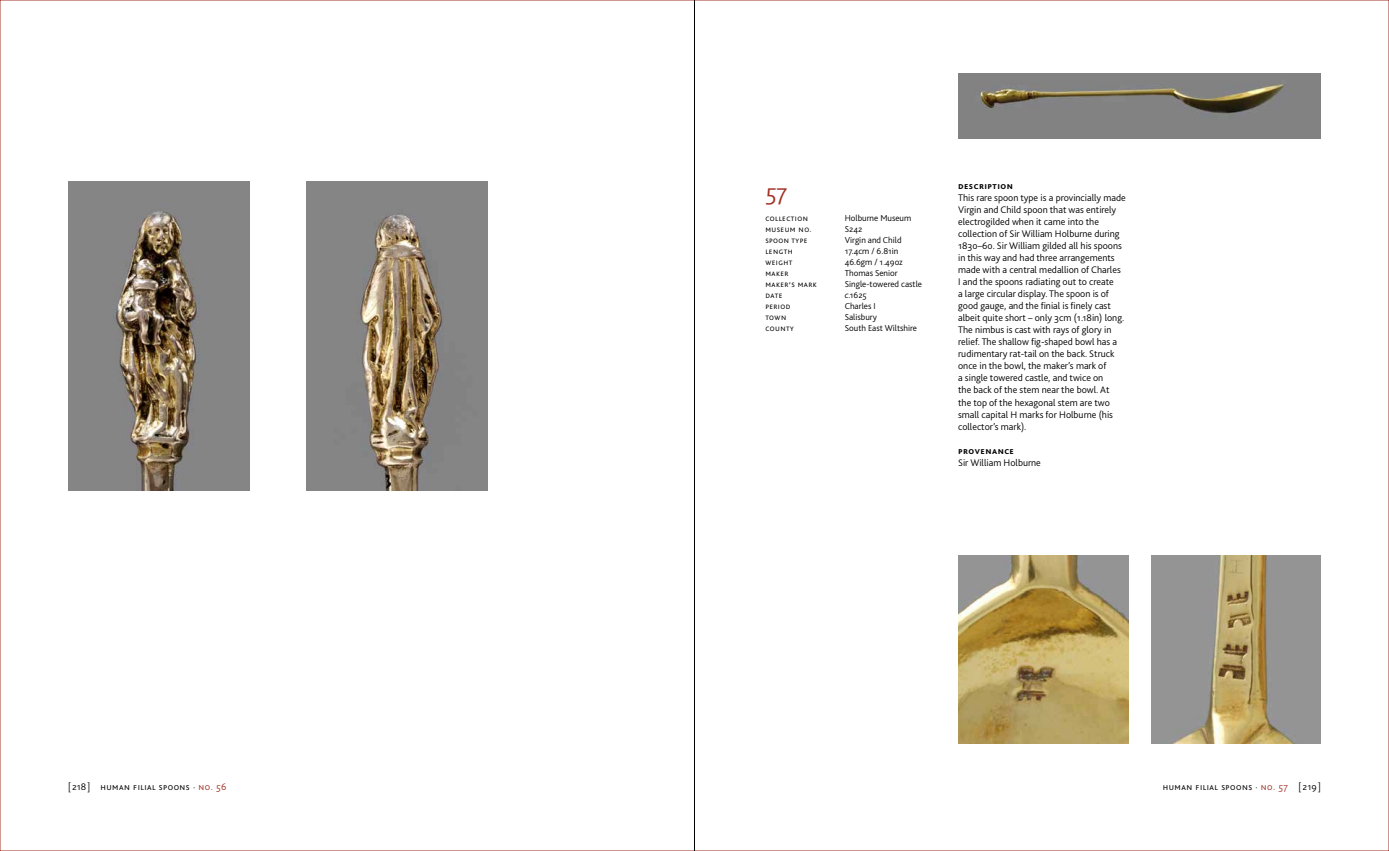
<style>
.page{position:relative;width:1389px;height:851px;background:#fff}
.page>*{position:absolute;margin:0;border:0;box-sizing:border-box;transform-origin:0 0}
.t1{font:300 24px "Bliss 2";color:#a03123}
.t2{font:300 10px/12px "Bliss 2";color:#000}
.t3{font:300 10px "Bliss 2";letter-spacing:.05em;color:#000}
.t4{font:700 10px "Bliss 2";letter-spacing:.05em;color:#000}
.t5{font:300 9px "Bliss 2";color:#000}
.t6{font:300 9px "Bliss 2";letter-spacing:.05em;color:#000}
.s1{font-style:italic}
.s2{color:#a03123}
</style>
<div class="page">
<img style="left:306px;top:181px;width:182px;height:309px">
<img style="left:68px;top:181px;width:181px;height:309px">
<img style="left:958px;top:74px;width:363px;height:65px">
<img style="left:958px;top:555px;width:170px;height:188px">
<img style="left:1152px;top:555px;width:169px;height:188px">
<hr style="left:694px;top:0;width:1px;height:850px;background:#000">
<h1 class="t1" style="left:765px;top:177px;width:24px">57</h1>
<p class="t6" style="left:765px;top:212px;width:44px">Collection</p>
<p class="t5" style="left:845px;top:212px;width:68px">Holburne Museum</p>
<p class="t5" style="left:765px;top:223px;width:48px">M useum No.</p>
<p class="t5" style="left:845px;top:223px;width:19px">S242</p>
<p class="t5" style="left:765px;top:234px;width:44px">Spoon Type</p>
<p class="t5" style="left:845px;top:234px;width:58px">Virgin and Child</p>
<p class="t5" style="left:765px;top:245px;width:29px">Length</p>
<p class="t5" style="left:845px;top:245px;width:55px">17.4cm / 6.81in</p>
<p class="t5" style="left:765px;top:256px;width:28px">Weight</p>
<p class="t5" style="left:845px;top:256px;width:59px">46.6gm / 1.49oz</p>
<p class="t5" style="left:765px;top:267px;width:25px">Maker</p>
<p class="t5" style="left:845px;top:267px;width:54px">Thomas Senior</p>
<p class="t6" style="left:765px;top:278px;width:53px">Maker’s mark</p>
<p class="t5" style="left:845px;top:278px;width:79px">Single-towered castle</p>
<p class="t5" style="left:765px;top:289px;width:18px">Date</p>
<p class="t5" style="left:845px;top:289px;width:24px"><span class="s1">c</span>.1625</p>
<p class="t5" style="left:765px;top:300px;width:26px">Period</p>
<p class="t5" style="left:845px;top:300px;width:32px">Charles I</p>
<p class="t5" style="left:765px;top:311px;width:22px">Town</p>
<p class="t5" style="left:845px;top:311px;width:34px">Salisbury</p>
<p class="t5" style="left:765px;top:322px;width:30px">County</p>
<p class="t5" style="left:845px;top:322px;width:74px">South East Wiltshire</p>
<p class="t4" style="left:958px;top:180px;width:56px">Description</p>
<p class="t2" style="left:958px;top:192px;width:169px">This rare spoon type is a provincially made Virgin and Child spoon that was entirely electrogilded when it came into the collection of Sir William Holburne during 1830–60. Sir William gilded all his spoons in this way and had three arrangements made with a central medallion of Charles<br>I and the spoons radiating out to create<br>a large circular display. The spoon is of good gauge, and the finial is finely cast albeit quite short – only 3cm (1.18in) long.<br>The nimbus is cast with rays of glory in relief. The shallow fig-shaped bowl has a rudimentary rat-tail on the back. Struck once in the bowl, the maker’s mark of<br>a single towered castle, and twice on<br>the back of the stem near the bowl. At<br>the top of the hexagonal stem are two small capital H marks for Holburne (his collector’s mark).</p>
<p class="t4" style="left:958px;top:444px;width:57px">Provenance</p>
<p class="t2" style="left:958px;top:456px;width:84px">Sir William Holburne</p>
<p class="t3" style="left:68px;top:780px;width:160px">[218] human filial spoons · <span class="s2">no. 56</span></p>
<p class="t3" style="left:1163px;top:780px;width:160px">human filial spoons · <span class="s2">no. 57</span> [219]</p>
</div>
